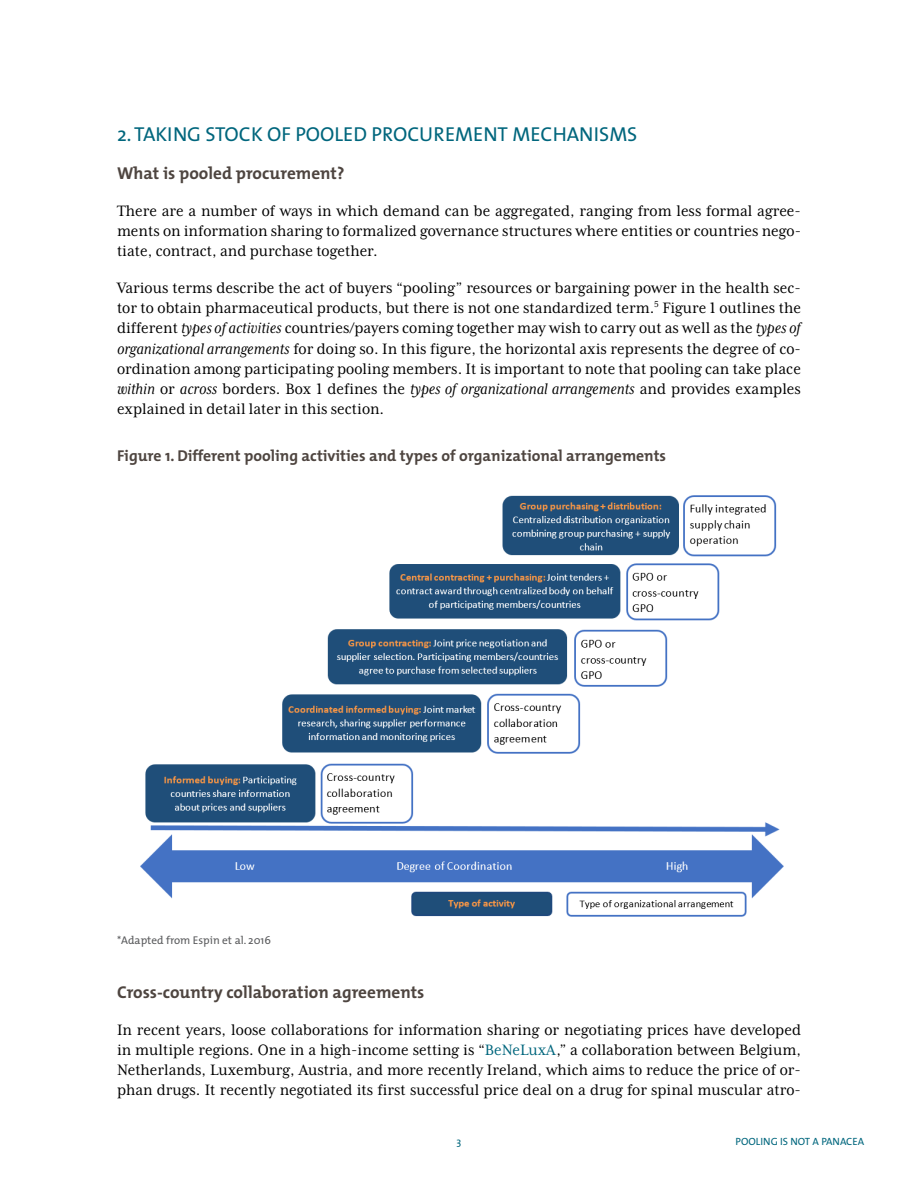
<style>
.page{position:relative;width:918px;height:1188px;background:#fff}
.page>*{position:absolute;margin:0;border:0;box-sizing:border-box;transform-origin:0 0}
.t1{font:20.25px "The Mix";color:#00667d}
.t2{font:17.25px/20.2px "Mrs Eaves XL Serif Nar OT";color:#000;text-align:justify}
.t3{font:700 17.25px "The Mix";color:#4e4540}
.t4{font:700 15.75px "The Mix";color:#4e4540}
.t5{font:11.25px "The Mix";color:#5a5b5d}
.t6{font:10.5px "The Mix";color:#00667d}
.s1{font-style:italic}
.s2{color:#00667d}
</style>
<div class="page">
<img style="left:140px;top:495px;width:644px;height:422px">
<p class="t1" style="left:117px;top:121px;width:522px">2. TAKING STOCK OF POOLED PROCUREMENT MECHANISMS</p>
<p class="t3" style="left:117px;top:162px;width:229px">What is pooled procurement?</p>
<p class="t2" style="left:117px;top:200px;width:686px">There are a number of ways in which demand can be aggregated, ranging from less formal agree&shy;ments on information sharing to formalized governance structures where entities or countries nego&shy;tiate, contract, and purchase together.</p>
<p class="t2" style="left:117px;top:277px;width:686px">Various terms describe the act of buyers “pooling” resources or bargaining power in the health sec&shy;tor to obtain pharmaceutical products, but there is not one standardized term.<sup>5</sup> Figure 1 outlines the different <span class="s1">types of activities</span> countries/payers coming together may wish to carry out as well as the <span class="s1">types of organizational arrangements</span> for doing so. In this figure, the horizontal axis represents the degree of co&shy;ordination among participating pooling members. It is important to note that pooling can take place <span class="s1">within</span> or <span class="s1">across</span> borders. Box 1 defines the <span class="s1">types of organizational arrangements</span> and provides examples explained in detail later in this section.</p>
<p class="t4" style="left:117px;top:445px;width:551px">Figure 1. Different pooling activities and types of organizational arrangements</p>
<p class="t5" style="left:117px;top:933px;width:155px">*Adapted from Espin et al. 2016</p>
<p class="t3" style="left:117px;top:981px;width:309px">Cross-country collaboration agreements</p>
<p class="t2" style="left:117px;top:1019px;width:686px">In recent years, loose collaborations for information sharing or negotiating prices have developed in multiple regions. One in a high-income setting is “<span class="s2">BeNeLuxA</span>,” a collaboration between Belgium, Netherlands, Luxemburg, Austria, and more recently Ireland, which aims to reduce the price of or&shy;phan drugs. It recently negotiated its first successful price deal on a drug for spinal muscular atro-</p>
<p class="t6" style="left:457px;top:1135px;width:6px">3</p>
<p class="t6" style="left:736px;top:1135px;width:130px">POOLING IS NOT A PANACEA</p>
</div>
